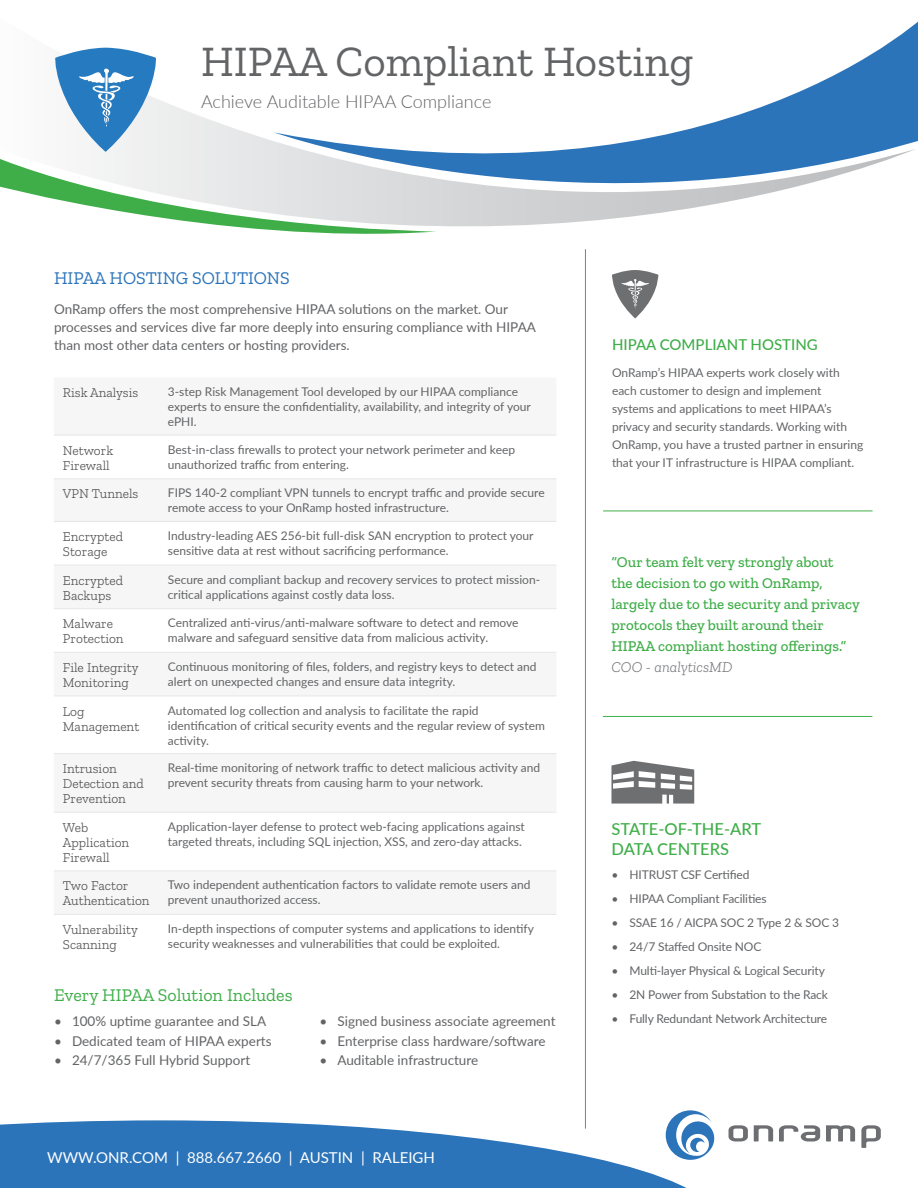
<style>
.page{position:relative;width:918px;height:1188px;background:#fff}
.page>*{position:absolute;margin:0;border:0;box-sizing:border-box;transform-origin:0 0}
.title{font:43.5px "Zilla Slab";color:#636466}
.title_sub{font:300 18px "Lato";color:#636466}
.header_B_green{font:18px "Zilla Slab";color:#3fae49}
.header_A_blue{font:18px "Zilla Slab";color:#2c74ba}
.sidebar_header_A_gr{font:500 16.5px/19.8px "Lato";color:#3fae49}
.quote_body{font:500 15px/21px "Zilla Slab";color:#3fae49}
.t1{font:15px "Lato";color:#fff}
.sidebar_header_A_gr-2{font:500 15px "Lato";color:#3fae49}
.body{font:13.5px/18px "Lato";color:#636466}
.table_header_A{font:300 13.5px/15px "Zilla Slab";color:#4d4d4f}
.table_body{font:12px/15px "Lato";color:#636466}
.sidebar_body{font:12px/18px "Lato";letter-spacing:-.01em;color:#636466}
.s1{font-weight:300;font-style:italic;color:#77787b}
</style>
<div class="page">
<svg style="left:437px;top:21px;width:481px;height:206px"></svg>
<svg style="left:0;top:1120px;width:687px;height:68px;fill:#2c74ba"></svg>
<svg style="left:729px;top:1125px;width:19px;height:16px"></svg>
<svg style="left:754px;top:1125px;width:19px;height:16px"></svg>
<svg style="left:779px;top:1125px;width:41px;height:16px"></svg>
<svg style="left:826px;top:1125px;width:29px;height:16px"></svg>
<svg style="left:861px;top:1125px;width:20px;height:23px"></svg>
<svg style="left:666px;top:1110px;width:49px;height:50px"></svg>
<hr style="left:585px;top:249px;width:1px;height:880px;background:#3fae49">
<hr style="left:603px;top:716px;width:269px;height:1px;background:#3fae49">
<svg style="left:611px;top:761px;width:83px;height:43px"></svg>
<hr style="left:603px;top:511px;width:270px;height:1px;background:#3fae49">
<svg style="left:612px;top:270px;width:47px;height:48px"></svg>
<svg style="left:54px;top:434px;width:502px;height:438px"></svg>
<hr style="left:54px;top:435px;width:105px;height:1px;background:#e6e7e8">
<hr style="left:159px;top:435px;width:397px;height:1px;background:#e6e7e8">
<hr style="left:54px;top:478px;width:105px;height:1px;background:#e6e7e8">
<hr style="left:159px;top:478px;width:397px;height:1px;background:#e6e7e8">
<hr style="left:54px;top:521px;width:105px;height:1px;background:#e6e7e8">
<hr style="left:159px;top:521px;width:397px;height:1px;background:#e6e7e8">
<hr style="left:54px;top:565px;width:105px;height:1px;background:#e6e7e8">
<hr style="left:159px;top:565px;width:397px;height:1px;background:#e6e7e8">
<hr style="left:54px;top:608px;width:105px;height:1px;background:#e6e7e8">
<hr style="left:159px;top:608px;width:397px;height:1px;background:#e6e7e8">
<hr style="left:54px;top:652px;width:105px;height:1px;background:#e6e7e8">
<hr style="left:159px;top:652px;width:397px;height:1px;background:#e6e7e8">
<hr style="left:54px;top:696px;width:105px;height:1px;background:#e6e7e8">
<hr style="left:159px;top:696px;width:397px;height:1px;background:#e6e7e8">
<hr style="left:54px;top:753px;width:105px;height:1px;background:#e6e7e8">
<hr style="left:159px;top:753px;width:397px;height:1px;background:#e6e7e8">
<hr style="left:54px;top:812px;width:105px;height:1px;background:#e6e7e8">
<hr style="left:159px;top:812px;width:397px;height:1px;background:#e6e7e8">
<hr style="left:54px;top:870px;width:105px;height:1px;background:#e6e7e8">
<hr style="left:159px;top:870px;width:397px;height:1px;background:#e6e7e8">
<hr style="left:54px;top:914px;width:105px;height:1px;background:#e6e7e8">
<hr style="left:159px;top:914px;width:397px;height:1px;background:#e6e7e8">
<svg style="left:0;top:48px;width:437px;height:186px"></svg>
<p class="title" style="left:201px;top:38px;width:494px">HIPAA Compliant Hosting</p>
<p class="title_sub" style="left:201px;top:89px;width:292px">Achieve Auditable HIPAA Compliance</p>
<p class="header_A_blue" style="left:54px;top:268px;width:237px">HIPAA HOSTING SOLUTIONS</p>
<p class="body" style="left:54px;top:300px;width:484px">OnRamp offers the most comprehensive HIPAA solutions on the market. Our processes and services dive far more deeply into ensuring compliance with HIPAA than most other data centers or hosting providers.</p>
<p class="table_header_A" style="left:63px;top:385px;width:77px">Risk Analysis</p>
<p class="table_body" style="left:168px;top:384px;width:364px">3-step Risk Management Tool developed by our HIPAA compliance experts to ensure the confidentiality, availability, and integrity of your ePHI.</p>
<p class="table_header_A" style="left:63px;top:443px;width:52px">Network<br>Firewall</p>
<p class="table_body" style="left:168px;top:441px;width:349px">Best-in-class firewalls to protect your network perimeter and keep unauthorized traffic from entering.</p>
<p class="table_header_A" style="left:63px;top:487px;width:77px">VPN Tunnels</p>
<p class="table_body" style="left:168px;top:485px;width:378px">FIPS 140-2 compliant VPN tunnels to encrypt traffic and provide secure remote access to your OnRamp hosted infrastructure.</p>
<p class="table_header_A" style="left:63px;top:529px;width:62px">Encrypted<br>Storage</p>
<p class="table_body" style="left:168px;top:528px;width:367px">Industry-leading AES 256-bit full-disk SAN encryption to protect your sensitive data at rest without sacrificing performance.</p>
<p class="table_header_A" style="left:63px;top:573px;width:62px">Encrypted<br>Backups</p>
<p class="table_body" style="left:168px;top:571px;width:374px">Secure and compliant backup and recovery services to protect mission&shy;critical applications against costly data loss.</p>
<p class="table_header_A" style="left:63px;top:616px;width:62px">Malware<br>Protection</p>
<p class="table_body" style="left:168px;top:615px;width:352px">Centralized anti-virus/anti-malware software to detect and remove malware and safeguard sensitive data from malicious activity.</p>
<p class="table_header_A" style="left:63px;top:660px;width:77px">File Integrity<br>Monitoring</p>
<p class="table_body" style="left:168px;top:659px;width:370px">Continuous monitoring of files, folders, and registry keys to detect and alert on unexpected changes and ensure data integrity.</p>
<p class="table_header_A" style="left:63px;top:704px;width:78px">Log<br>Management</p>
<p class="table_body" style="left:168px;top:702px;width:379px">Automated log collection and analysis to facilitate the rapid identification of critical security events and the regular review of system activity.</p>
<p class="table_header_A" style="left:63px;top:761px;width:82px">Intrusion<br>Detection and<br>Prevention</p>
<p class="table_body" style="left:168px;top:760px;width:374px">Real-time monitoring of network traffic to detect malicious activity and prevent security threats from causing harm to your network.</p>
<p class="table_header_A" style="left:63px;top:820px;width:68px">Web<br>Application<br>Firewall</p>
<p class="table_body" style="left:168px;top:819px;width:358px">Application-layer defense to protect web-facing applications against targeted threats, including SQL injection, XSS, and zero-day attacks.</p>
<p class="table_header_A" style="left:63px;top:879px;width:88px">Two Factor<br>Authentication</p>
<p class="table_body" style="left:168px;top:877px;width:364px">Two independent authentication factors to validate remote users and prevent unauthorized access.</p>
<p class="table_header_A" style="left:63px;top:922px;width:77px">Vulnerability<br>Scanning</p>
<p class="table_body" style="left:168px;top:921px;width:368px">In-depth inspections of computer systems and applications to identify security weaknesses and vulnerabilities that could be exploited.</p>
<p class="header_B_green" style="left:54px;top:985px;width:240px">Every HIPAA Solution Includes</p>
<p class="body" style="left:54px;top:1012px;width:214px">• 100% uptime guarantee and SLA</p>
<p class="body" style="left:54px;top:1031px;width:219px">• Dedicated team of HIPAA experts</p>
<p class="body" style="left:54px;top:1051px;width:198px">• 24/7/365 Full Hybrid Support</p>
<p class="body" style="left:320px;top:1012px;width:238px">• Signed business associate agreement</p>
<p class="body" style="left:320px;top:1031px;width:228px">• Enterprise class hardware/software</p>
<p class="body" style="left:320px;top:1051px;width:160px">• Auditable infrastructure</p>
<p class="t1" style="left:47px;top:1146px;width:389px">WWW.ONR.COM | 888.667.2660 | AUSTIN | RALEIGH</p>
<p class="sidebar_header_A_gr-2" style="left:612px;top:333px;width:207px">HIPAA COMPLIANT HOSTING</p>
<p class="sidebar_body" style="left:612px;top:363px;width:253px">OnRamp’s HIPAA experts work closely with each customer to design and implement systems and applications to meet HIPAA’s privacy and security standards. Working with OnRamp, you have a trusted partner in ensuring that your IT infrastructure is HIPAA compliant.</p>
<p class="quote_body" style="left:611px;top:552px;width:250px">“Our team felt very strongly about<br>the decision to go with OnRamp, largely due to the security and privacy protocols they built around their<br>HIPAA compliant hosting offerings.”<br><span class="s1">COO - analyticsMD</span></p>
<p class="sidebar_header_A_gr" style="left:611px;top:819px;width:151px">STATE-OF-THE-ART<br>DATA CENTERS</p>
<p class="sidebar_body" style="left:611px;top:865px;width:140px">• HITRUST CSF Certified</p>
<p class="sidebar_body" style="left:611px;top:889px;width:157px">• HIPAA Compliant Facilities</p>
<p class="sidebar_body" style="left:611px;top:913px;width:229px">• SSAE 16 / AICPA SOC 2 Type 2 &amp; SOC 3</p>
<p class="sidebar_body" style="left:611px;top:937px;width:151px">• 24/7 Staffed Onsite NOC</p>
<p class="sidebar_body" style="left:611px;top:961px;width:215px">• Multi-layer Physical &amp; Logical Security</p>
<p class="sidebar_body" style="left:611px;top:985px;width:218px">• 2N Power from Substation to the Rack</p>
<p class="sidebar_body" style="left:611px;top:1009px;width:217px">• Fully Redundant Network Architecture</p>
</div>
